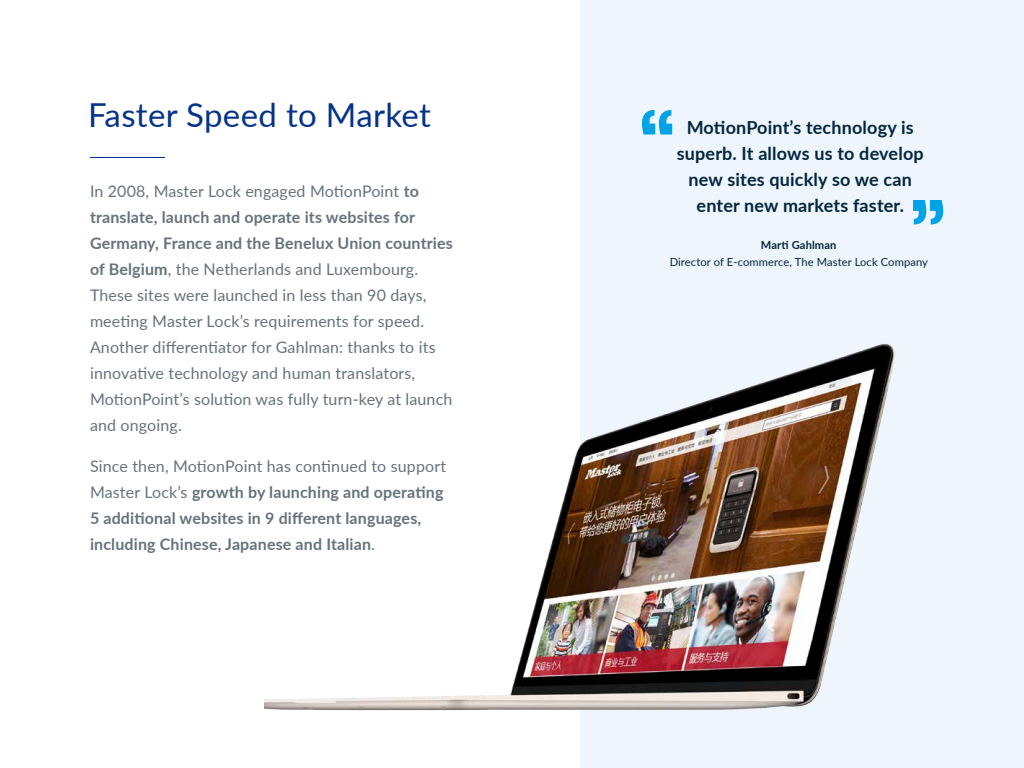
<style>
.page{position:relative;width:1024px;height:768px;background:#fff}
.page>*{position:absolute;margin:0;border:0;box-sizing:border-box;transform-origin:0 0}
.t1{font:33px "Lato";letter-spacing:.01em;color:#05338a}
.t2{font:700 18px/26px "Lato";letter-spacing:.01em;color:#02263f;text-align:center}
.t3{font:16px/26px "Lato";letter-spacing:.01em;color:#65737c}
.t4{font:700 16px/26px "Lato";letter-spacing:.01em;color:#65737c}
.t5{font:11.2px "Lato";letter-spacing:.01em;color:#02263f}
.t6{font:700 11.2px "Lato";letter-spacing:.01em;color:#02263f}
.s1{font-weight:700}
.s2{font-weight:400}
</style>
<div class="page">
<div style="left:580px;top:0;width:444px;height:768px;background:#eef5fc"></div>
<hr style="left:90px;top:157px;width:75px;height:1px;background:#05338a">
<img style="left:264px;top:343px;width:632px;height:368px">
<svg style="left:642px;top:110px;width:30px;height:24px"></svg>
<svg style="left:913px;top:200px;width:30px;height:24px"></svg>
<h1 class="t1" style="left:88px;top:91px;width:345px">Faster Speed to Market</h1>
<p class="t3" style="left:90px;top:177px;width:364px">In 2008, Master Lock engaged MotionPoint <span class="s1">to translate, launch and operate its websites for Germany, France and the Benelux Union countries of Belgium</span>, the Netherlands and Luxembourg.<br>These sites were launched in less than 90 days, meeting Master Lock’s requirements for speed.<br>Another differentiator for Gahlman: thanks to its innovative technology and human translators, MotionPoint’s solution was fully turn-key at launch and ongoing.</p>
<p class="t4" style="left:90px;top:452px;width:358px"><span class="s2">Since then, MotionPoint has continued to support Master Lock’s</span> growth by launching and operating 5 additional websites in 9 different languages, including Chinese, Japanese and Italian<span class="s2">.</span></p>
<p class="t2" style="left:677px;top:113px;width:249px">MotionPoint’s technology is superb. It allows us to develop new sites quickly so we can enter new markets faster.</p>
<p class="t6" style="left:761px;top:237px;width:77px">Marti Gahlman</p>
<p class="t5" style="left:670px;top:254px;width:260px">Director of E-commerce, The Master Lock Company</p>
</div>
